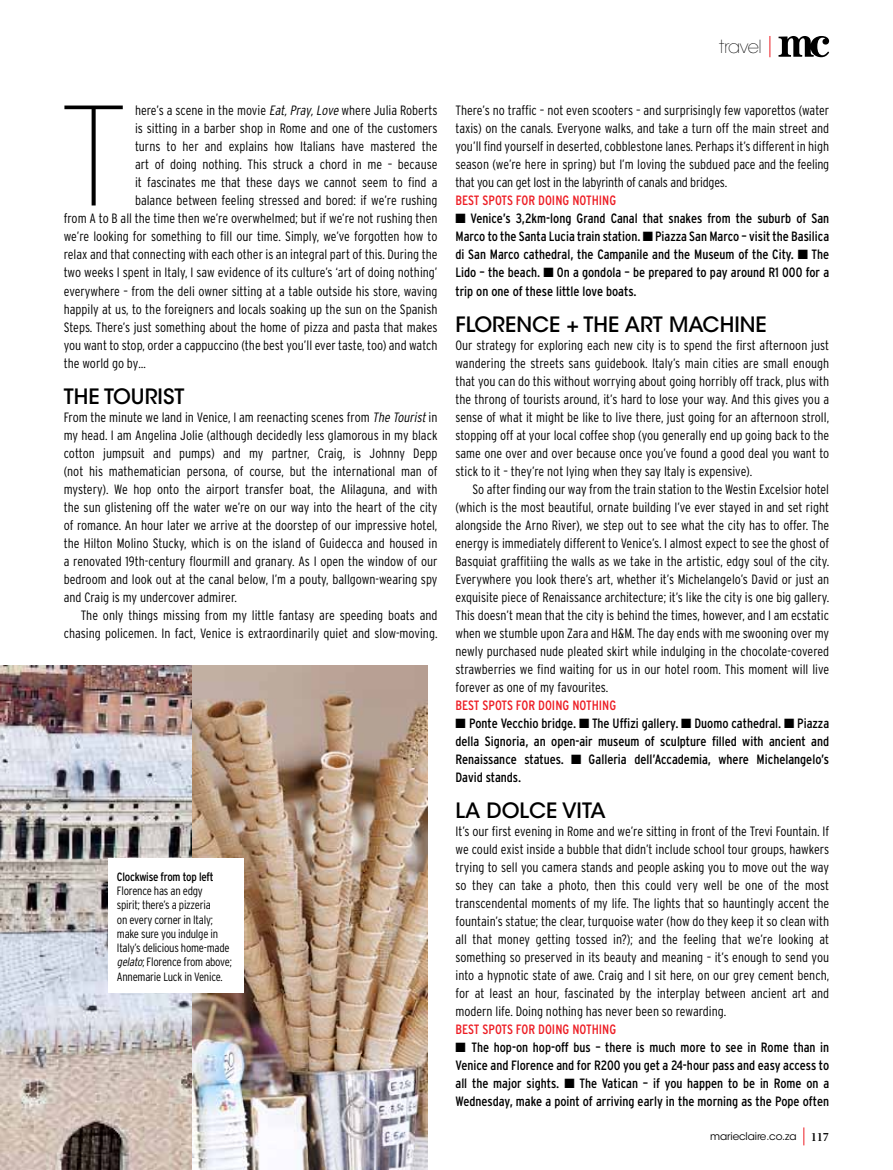
<style>
.page{position:relative;width:893px;height:1170px;background:#fff}
.page>*{position:absolute;margin:0;border:0;box-sizing:border-box;transform-origin:0 0}
.t1{font:200 135px "ITC Avant Garde Std";color:#000}
.t2{font:500 21px "ITC Avant Garde Std";color:#000}
.t3{font:200 18px "ITC Avant Garde Std";letter-spacing:-.02em;color:#000}
.t4{font:300 condensed 13.5px/18px "Interstate";color:#000;text-align:justify}
.t5{font:condensed 13.5px/18px "Interstate";color:#000;text-align:justify}
.t6{font:condensed 13.5px "Interstate";color:#ed1d24}
.t7{font:300 condensed 12px/14.2px "Interstate";letter-spacing:-.02em;color:#000}
.t8{font:condensed 12px "Interstate";letter-spacing:-.02em;color:#000}
.t9{font:10.5px "ITC Avant Garde Std";letter-spacing:-.01em;color:#000}
.s1{font-style:italic}
.s2{font-family:"Berling LT Std";font-weight:700;font-size:11.25px}
</style>
<div class="page">
<img style="left:0;top:665px;width:427px;height:504px">
<svg style="left:803px;top:1127px;width:1px;height:18px"></svg>
<svg style="left:769px;top:36px;width:1px;height:21px"></svg>
<svg style="left:778px;top:36px;width:51px;height:21px"></svg>
<div style="left:108px;top:858px;width:135px;height:135px;background:#fff"></div>
<h3 class="t3" style="left:719px;top:36px;width:44px">travel</h3>
<h1 class="t1" style="left:64px;top:78px;width:61px">T</h1>
<p class="t4" style="left:455px;top:102px;width:375px">There’s no traffic – not even scooters – and surprisingly few vaporettos (water taxis) on the canals. Everyone walks, and take a turn off the main street and you’ll find yourself in deserted, cobblestone lanes. Perhaps it’s different in high season (we’re here in spring) but I’m loving the subdued pace and the feeling that you can get lost in the labyrinth of canals and bridges.</p>
<p class="t4" style="left:135px;top:102px;width:304px">here’s a scene in the movie <span class="s1">Eat,Pray,Love</span> where Julia Roberts</p>
<p class="t4" style="left:135px;top:119px;width:304px">is sitting in a barber shop in Rome and one of the customers</p>
<p class="t4" style="left:135px;top:137px;width:304px">turns to her and explains how Italians have mastered the</p>
<p class="t4" style="left:135px;top:155px;width:304px">art of doing nothing. This struck a chord in me – because</p>
<p class="t4" style="left:135px;top:173px;width:304px">it fascinates me that these days we cannot seem to find a</p>
<p class="t4" style="left:135px;top:191px;width:304px">balance between feeling stressed and bored: if we’re rushing</p>
<p class="t4" style="left:64px;top:209px;width:375px">from A to B all the time then we’re overwhelmed; but if we’re not rushing then</p>
<p class="t4" style="left:64px;top:227px;width:375px">we’re looking for something to fill our time. Simply, we’ve forgotten how to</p>
<p class="t4" style="left:64px;top:245px;width:375px">relax and that connecting with each other is an integral part of this. During the</p>
<p class="t4" style="left:64px;top:263px;width:375px">two weeks I spent in Italy, I saw evidence of its culture’s ‘art of doing nothing’</p>
<p class="t4" style="left:64px;top:281px;width:375px">everywhere – from the deli owner sitting at a table outside his store, waving</p>
<p class="t4" style="left:64px;top:299px;width:375px">happily at us, to the foreigners and locals soaking up the sun on the Spanish</p>
<p class="t4" style="left:64px;top:317px;width:375px">Steps. There’s just something about the home of pizza and pasta that makes</p>
<p class="t4" style="left:64px;top:335px;width:375px">you want to stop, order a cappuccino (the best you’ll ever taste, too) and watch</p>
<p class="t4" style="left:64px;top:353px;width:84px">the world go by…</p>
<h2 class="t2" style="left:64px;top:383px;width:13px">THE</h2>
<h2 class="t2" style="left:104px;top:383px;width:82px">TOURIST</h2>
<p class="t4" style="left:64px;top:408px;width:375px">From the minute we land in Venice, I am reenacting scenes from <span class="s1">The Tourist</span>in my head. I am Angelina Jolie (although decidedly less glamorous in my black cotton jumpsuit and pumps) and my partner, Craig, is Johnny Depp (not his mathematician persona, of course, but the international man of mystery). We hop onto the airport transfer boat, the Alilaguna, and with the sun glistening off the water we’re on our way into the heart of the city of romance. An hour later we arrive at the doorstep of our impressive hotel, the Hilton Molino Stucky, which is on the island of Guidecca and housed in a renovated 19th-century flourmill and granary. As I open the window of our bedroom and look out at the canal below, I’m a pouty, ballgown-wearing spy and Craig is my undercover admirer.</p>
<p class="t4" style="left:64px;top:605px;width:375px;text-align:right">The only things missing from my little fantasy are speeding boats and chasing policemen. In fact, Venice is extraordinarily quiet and slow-moving.</p>
<p class="t6" style="left:455px;top:193px;width:162px">Best spots for doing nothing</p>
<p class="t5" style="left:455px;top:210px;width:375px">■ Venice’s 3,2km-long Grand Canal that snakes from the suburb of San Marco to the Santa Lucia train station. ■ Piazza San Marco – visit the Basilica di San Marco cathedral, the Campanile and the Museum of the City. ■ The Lido – the beach. ■ On a gondola – be prepared to pay around R1 000 for a trip on one of these little love boats.</p>
<h2 class="t2" style="left:455px;top:311px;width:51px">FLOREN</h2>
<h2 class="t2" style="left:532px;top:311px;width:65px">CE + THE</h2>
<h2 class="t2" style="left:625px;top:311px;width:14px">ART</h2>
<h2 class="t2" style="left:669px;top:311px;width:85px">MACHINE</h2>
<p class="t4" style="left:455px;top:336px;width:375px">Our strategy for exploring each new city is to spend the first afternoon just wandering the streets sans guidebook. Italy’s main cities are small enough that you can do this without worrying about going horribly off track, plus with the throng of tourists around, it’s hard to lose your way. And this gives you a sense of what it might be like to live there, just going for an afternoon stroll, stopping off at your local coffee shop (you generally end up going back to the same one over and over because once you’ve found a good deal you want to stick to it – they’re not lying when they say Italy is expensive).</p>
<p class="t4" style="left:455px;top:479px;width:375px;text-indent:17px">So after finding our way from the train station to the Westin Excelsior hotel (which is the most beautiful, ornate building I’ve ever stayed in and set right alongside the Arno River), we step out to see what the city has to offer. The energy is immediately different to Venice’s. I almost expect to see the ghost of Basquiat graffitiing the walls as we take in the artistic, edgy soul of the city.<br>Everywhere you look there’s art, whether it’s Michelangelo’s David or just an exquisite piece of Renaissance architecture; it’s like the city is one big gallery.<br>This doesn’t mean that the city is behind the times, however, and I am ecstatic when we stumble upon Zara and H&amp;M. The day ends with me swooning over my newly purchased nude pleated skirt while indulging in the chocolate-covered strawberries we find waiting for us in our hotel room. This moment will live forever as one of my favourites.</p>
<p class="t6" style="left:455px;top:697px;width:162px">Best spots for doing nothing</p>
<p class="t5" style="left:455px;top:713px;width:375px">■ Ponte Vecchio bridge. ■ The Uffizi gallery. ■ Duomo cathedral. ■ Piazza della Signoria, an open-air museum of sculpture filled with ancient and Renaissance statues. ■ Galleria dell’Accademia, where Michelangelo’s David stands.</p>
<h2 class="t2" style="left:455px;top:797px;width:140px">LA DOLCE VITA</h2>
<p class="t4" style="left:455px;top:822px;width:375px">It’s our first evening in Rome and we’re sitting in front of the Trevi Fountain. If we could exist inside a bubble that didn’t include school tour groups, hawkers trying to sell you camera stands and people asking you to move out the way so they can take a photo, then this could very well be one of the most transcendental moments of my life. The lights that so hauntingly accent the fountain’s statue; the clear, turquoise water (how do they keep it so clean with all that money getting tossed in?); and the feeling that we’re looking at something so preserved in its beauty and meaning – it’s enough to send you into a hypnotic state of awe. Craig and I sit here, on our grey cement bench, for at least an hour, fascinated by the interplay between ancient art and modern life. Doing nothing has never been so rewarding.</p>
<p class="t6" style="left:455px;top:1021px;width:162px">Best spots for doing nothing</p>
<p class="t5" style="left:455px;top:1037px;width:375px">■ The hop-on hop-off bus – there is much more to see in Rome than in Venice and Florence and for R200 you get a 24-hour pass and easy access to all the major sights. ■ The Vatican – if you happen to be in Rome on a Wednesday, make a point of arriving early in the morning as the Pope often</p>
<p class="t8" style="left:117px;top:869px;width:98px">Clockwise from top left</p>
<p class="t7" style="left:117px;top:883px;width:117px">Florence has an edgy<br>spirit; there’s a pizzeria<br>on every corner in Italy; make sure you indulge in<br>Italy’s delicious home-made <span class="s1">gelato</span>; Florence from above;<br>Annemarie Luck in Venice.</p>
<p class="t9" style="left:710px;top:1129px;width:120px">marieclaire.co.za <span class="s2">117</span></p>
</div>
